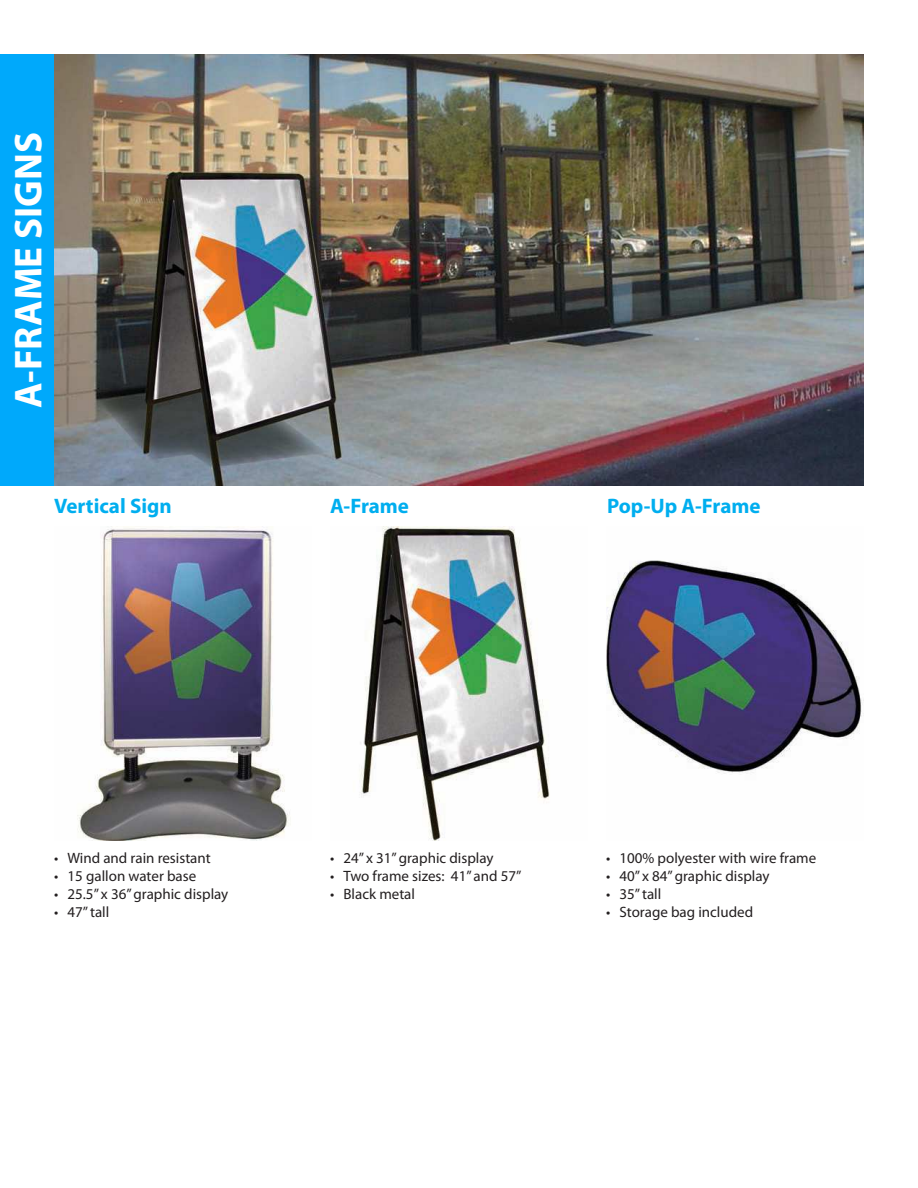
<style>
.page{position:relative;width:918px;height:1188px;background:#fff}
.page>*{position:absolute;margin:0;border:0;box-sizing:border-box;transform-origin:0 0}
.t1{font:700 39px "Myriad Pro";color:#fff}
.t2{font:700 21px "Myriad Pro";color:#00aeef}
.t3{font:15px "Myriad Pro";color:#231f20}
</style>
<div class="page">
<div style="left:0;top:54px;width:54px;height:432px;background:#00a9fb"></div>
<img style="left:54px;top:54px;width:810px;height:432px">
<img style="left:77px;top:526px;width:213px;height:314px">
<img style="left:360px;top:526px;width:190px;height:314px">
<img style="left:606px;top:560px;width:258px;height:214px">
<h1 class="t1" style="left:14px;top:408px;width:277px;rotate:-90deg">A-FRAME SIGNS</h1>
<h2 class="t2" style="left:54px;top:498px;width:119px">Vertical Sign</h2>
<h2 class="t2" style="left:330px;top:498px;width:81px">A-Frame</h2>
<h2 class="t2" style="left:607px;top:498px;width:155px">Pop-Up A-Frame</h2>
<p class="t3" style="left:54px;top:849px;width:158px">• Wind and rain resistant</p>
<p class="t3" style="left:54px;top:867px;width:144px">• 15 gallon water base</p>
<p class="t3" style="left:54px;top:885px;width:176px">• 25.5” x 36” graphic display</p>
<p class="t3" style="left:54px;top:903px;width:57px">• 47” tall</p>
<p class="t3" style="left:330px;top:849px;width:165px">• 24” x 31” graphic display</p>
<p class="t3" style="left:330px;top:867px;width:193px">• Two frame sizes: 41” and 57”</p>
<p class="t3" style="left:330px;top:885px;width:87px">• Black metal</p>
<p class="t3" style="left:606px;top:849px;width:212px">• 100% polyester with wire frame</p>
<p class="t3" style="left:606px;top:867px;width:165px">• 40” x 84” graphic display</p>
<p class="t3" style="left:606px;top:885px;width:57px">• 35” tall</p>
<p class="t3" style="left:606px;top:903px;width:149px">• Storage bag included</p>
</div>
